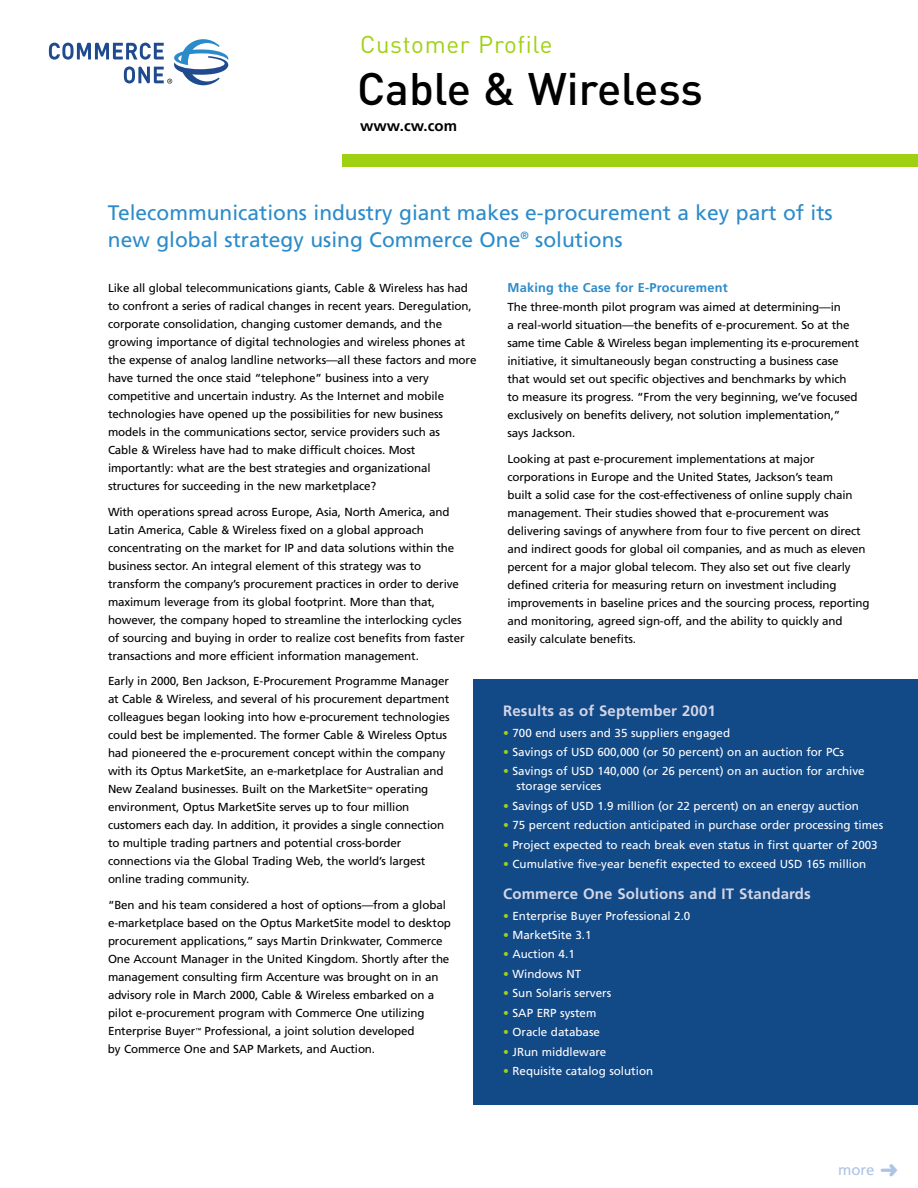
<style>
.page{position:relative;width:918px;height:1188px;background:#fff}
.page>*{position:absolute;margin:0;border:0;box-sizing:border-box;transform-origin:0 0}
.t1{font:500 45px "DIN";color:#000}
.t2{font:24px "DIN";letter-spacing:.03em;color:#9fd112}
.t3{font:21px/27px "Frutiger";color:#2b8bcb}
.t4{font:700 15px "Frutiger";letter-spacing:.01em;color:#d4d6e6}
.t5{font:700 15px "Frutiger";letter-spacing:.01em;color:#000}
.t6{font:15px "Frutiger";color:#adc4e5}
.t7{font:700 12.75px "Frutiger";letter-spacing:.015em;color:#2b8bcb}
.t8{font:11.7px/18px "Frutiger";letter-spacing:-.01em;color:#000}
.t9{font:11.7px/15px "Frutiger";color:#fff}
.s1{color:#9fd112}
</style>
<div class="page">
<div style="left:342px;top:154px;width:576px;height:12px;background:#9fd112"></div>
<div style="left:473px;top:680px;width:445px;height:425px;background:#124987"></div>
<svg style="left:49px;top:39px;width:179px;height:46px"></svg>
<h2 class="t2" style="left:360px;top:36px;width:194px">Customer Profile</h2>
<h1 class="t1" style="left:357px;top:73px;width:347px">Cable &amp; Wireless</h1>
<p class="t5" style="left:360px;top:120px;width:99px">www.cw.com</p>
<h3 class="t3" style="left:108px;top:201px;width:726px">Telecommunications industry giant makes e-procurement a key part of its new global strategy using Commerce One<sup>®</sup> solutions</h3>
<p class="t7" style="left:507px;top:282px;width:222px">Making the Case for E-Procurement</p>
<p class="t8" style="left:507px;top:299px;width:353px">The three-month pilot program was aimed at determining—in<br>a real-world situation—the benefits of e-procurement. So at the same time Cable &amp; Wireless began implementing its e-procurement initiative, it simultaneously began constructing a business case that would set out specific objectives and benchmarks by which to measure its progress. “From the very beginning, we’ve focused exclusively on benefits delivery, not solution implementation,” says Jackson.</p>
<p class="t8" style="left:507px;top:450px;width:364px">Looking at past e-procurement implementations at major corporations in Europe and the United States, Jackson’s team<br>built a solid case for the cost-effectiveness of online supply chain management. Their studies showed that e-procurement was delivering savings of anywhere from four to five percent on direct and indirect goods for global oil companies, and as much as eleven percent for a major global telecom. They also set out five clearly defined criteria for measuring return on investment including improvements in baseline prices and the sourcing process, reporting and monitoring, agreed sign-off, and the ability to quickly and easily calculate benefits.</p>
<p class="t8" style="left:108px;top:280px;width:370px">Like all global telecommunications giants, Cable &amp; Wireless has had to confront a series of radical changes in recent years. Deregulation, corporate consolidation, changing customer demands, and the growing importance of digital technologies and wireless phones at the expense of analog landline networks—all these factors and more have turned the once staid “telephone” business into a very competitive and uncertain industry. As the Internet and mobile technologies have opened up the possibilities for new business models in the communications sector, service providers such as<br>Cable &amp; Wireless have had to make difficult choices. Most importantly: what are the best strategies and organizational structures for succeeding in the new marketplace?</p>
<p class="t8" style="left:108px;top:504px;width:358px">With operations spread across Europe, Asia, North America, and Latin America, Cable &amp; Wireless fixed on a global approach concentrating on the market for IP and data solutions within the business sector. An integral element of this strategy was to transform the company’s procurement practices in order to derive maximum leverage from its global footprint. More than that, however, the company hoped to streamline the interlocking cycles of sourcing and buying in order to realize cost benefits from faster transactions and more efficient information management.</p>
<p class="t8" style="left:108px;top:673px;width:343px">Early in 2000, Ben Jackson, E-Procurement Programme Manager at Cable &amp; Wireless, and several of his procurement department colleagues began looking into how e-procurement technologies could best be implemented. The former Cable &amp; Wireless Optus had pioneered the e-procurement concept within the company with its Optus MarketSite, an e-marketplace for Australian and New Zealand businesses. Built on the MarketSite<sup>™</sup> operating environment, Optus MarketSite serves up to four million customers each day. In addition, it provides a single connection to multiple trading partners and potential cross-border connections via the Global Trading Web, the world’s largest online trading community.</p>
<p class="t8" style="left:108px;top:897px;width:345px">“Ben and his team considered a host of options—from a global e-marketplace based on the Optus MarketSite model to desktop procurement applications,” says Martin Drinkwater, Commerce One Account Manager in the United Kingdom. Shortly after the management consulting firm Accenture was brought on in an advisory role in March 2000, Cable &amp; Wireless embarked on a pilot e-procurement program with Commerce One utilizing Enterprise Buyer<sup>™</sup> Professional, a joint solution developed<br>by Commerce One and SAP Markets, and Auction.</p>
<p class="t4" style="left:503px;top:704px;width:214px">Results as of September 2001</p>
<p class="t9" style="left:503px;top:726px;width:229px"><span class="s1">•</span> 700 end users and 35 suppliers engaged</p>
<p class="t9" style="left:503px;top:745px;width:343px"><span class="s1">•</span> Savings of USD 600,000 (or 50 percent) on an auction for PCs</p>
<p class="t9" style="left:517px;top:765px;width:350px;text-indent:-14px"><span class="s1">•</span> Savings of USD 140,000 (or 26 percent) on an auction for archive storage services</p>
<p class="t9" style="left:503px;top:799px;width:357px"><span class="s1">•</span> Savings of USD 1.9 million (or 22 percent) on an energy auction</p>
<p class="t9" style="left:503px;top:819px;width:382px"><span class="s1">•</span> 75 percent reduction anticipated in purchase order processing times</p>
<p class="t9" style="left:503px;top:838px;width:376px"><span class="s1">•</span> Project expected to reach break even status in first quarter of 2003</p>
<p class="t9" style="left:503px;top:858px;width:365px"><span class="s1">•</span> Cumulative five-year benefit expected to exceed USD 165 million</p>
<p class="t4" style="left:503px;top:887px;width:309px">Commerce One Solutions and IT Standards</p>
<p class="t9" style="left:503px;top:909px;width:189px"><span class="s1">•</span> Enterprise Buyer Professional 2.0</p>
<p class="t9" style="left:503px;top:928px;width:90px"><span class="s1">•</span> MarketSite 3.1</p>
<p class="t9" style="left:503px;top:948px;width:73px"><span class="s1">•</span> Auction 4.1</p>
<p class="t9" style="left:503px;top:967px;width:80px"><span class="s1">•</span> Windows NT</p>
<p class="t9" style="left:503px;top:987px;width:110px"><span class="s1">•</span> Sun Solaris servers</p>
<p class="t9" style="left:503px;top:1006px;width:95px"><span class="s1">•</span> SAP ERP system</p>
<p class="t9" style="left:503px;top:1026px;width:98px"><span class="s1">•</span> Oracle database</p>
<p class="t9" style="left:503px;top:1045px;width:105px"><span class="s1">•</span> JRun middleware</p>
<p class="t9" style="left:503px;top:1065px;width:152px"><span class="s1">•</span> Requisite catalog solution</p>
<p class="t6" style="left:838px;top:1164px;width:62px">more ➜</p>
</div>
